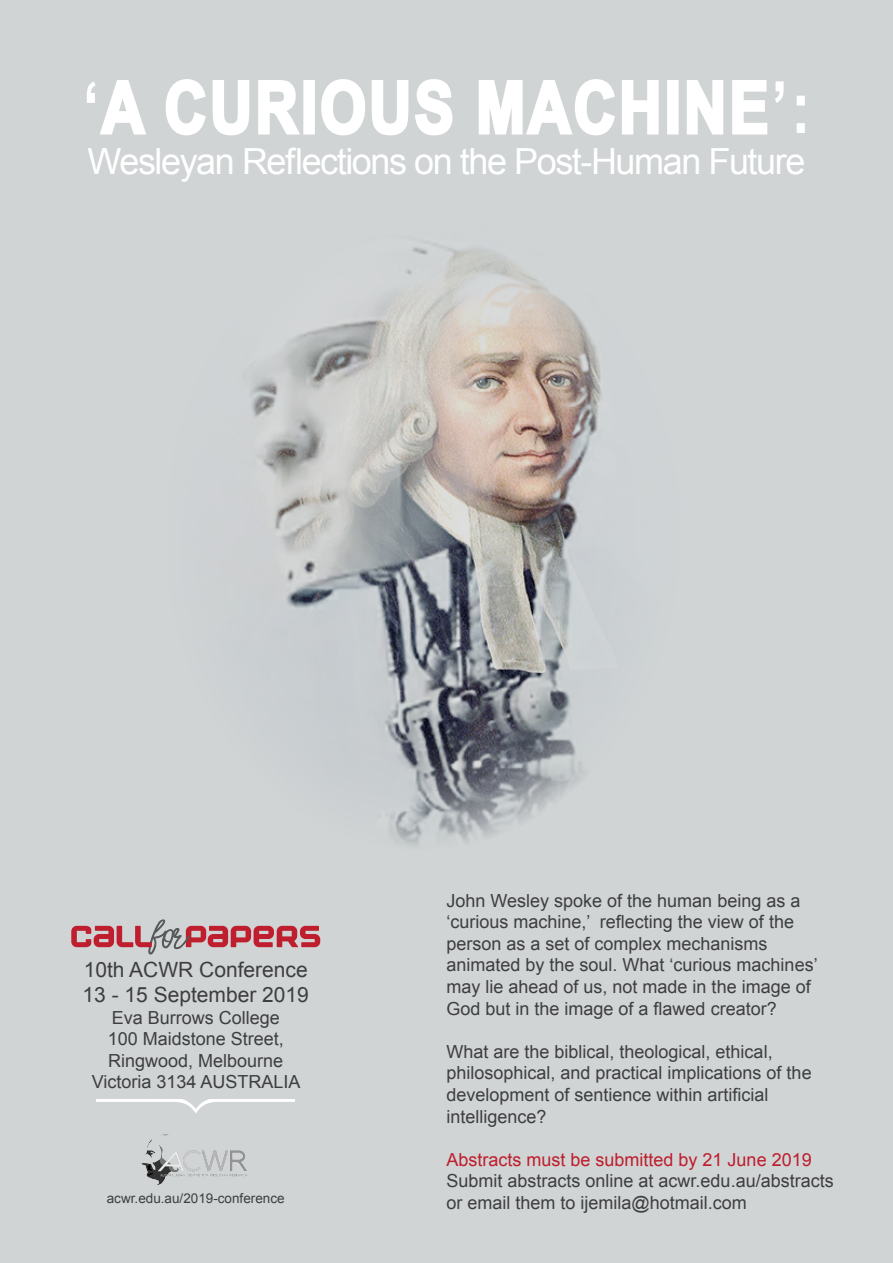
<style>
.page{position:relative;width:893px;height:1263px;background:#d0d4d5}
.page>*{position:absolute;margin:0;border:0;box-sizing:border-box;transform-origin:0 0}
.t1{font:700 72px "Arial Narrow";letter-spacing:.04em;color:#fff}
.t2{font:36px "Arial";letter-spacing:-.04em;color:#fff}
.t3{font:21px "Arial";color:#3e3e3f}
.t4{font:18px/21.6px "Arial";color:#3e3e3f}
.t5{font:18px "Arial";color:#be1d2c}
.t6{font:13.5px "Arial";color:#3e3e3f}
</style>
<div class="page">
<img style="left:251px;top:242px;width:351px;height:603px">
<svg style="left:100px;top:80px;width:46px;height:55px"></svg>
<svg style="left:165px;top:79px;width:85px;height:57px"></svg>
<svg style="left:258px;top:80px;width:42px;height:55px"></svg>
<div style="left:303px;top:80px;width:12px;height:54px;border:3px solid #fff"></div>
<svg style="left:321px;top:79px;width:132px;height:57px"></svg>
<svg style="left:478px;top:79px;width:181px;height:57px"></svg>
<div style="left:667px;top:80px;width:12px;height:54px;border:3px solid #fff"></div>
<svg style="left:687px;top:80px;width:37px;height:55px"></svg>
<svg style="left:732px;top:80px;width:36px;height:55px"></svg>
<svg style="left:71px;top:920px;width:249px;height:35px"></svg>
<img style="left:141px;top:1134px;width:106px;height:51px">
<svg style="left:97px;top:1100px;width:198px;height:14px"></svg>
<p class="t1" style="left:82px;top:53px;width:730px">‘A CURIOUS MACHINE’:</p>
<p class="t2" style="left:88px;top:137px;width:719px">Wesleyan Reflections on the Post-Human Future</p>
<p class="t3" style="left:84px;top:956px;width:226px">10th ACWR Conference</p>
<p class="t3" style="left:83px;top:981px;width:228px">13 - 15 September 2019</p>
<p class="t4" style="left:112px;top:1007px;width:170px">Eva Burrows College</p>
<p class="t4" style="left:108px;top:1028px;width:178px">100 Maidstone Street,</p>
<p class="t4" style="left:108px;top:1050px;width:177px">Ringwood, Melbourne</p>
<p class="t4" style="left:92px;top:1071px;width:210px">Victoria 3134 AUSTRALIA</p>
<p class="t4" style="left:446px;top:890px;width:355px">John Wesley spoke of the human being as a</p>
<p class="t4" style="left:446px;top:911px;width:349px">‘curious machine,’ reflecting the view of the</p>
<p class="t4" style="left:446px;top:933px;width:323px">person as a set of complex mechanisms</p>
<p class="t4" style="left:446px;top:954px;width:373px">animated by the soul. What ‘curious machines’</p>
<p class="t4" style="left:446px;top:976px;width:366px">may lie ahead of us, not made in the image of<br>God but in the image of a flawed creator?</p>
<p class="t4" style="left:446px;top:1041px;width:328px">What are the biblical, theological, ethical,</p>
<p class="t4" style="left:446px;top:1062px;width:367px">philosophical, and practical implications of the development of sentience within artificial</p>
<p class="t4" style="left:446px;top:1106px;width:102px">intelligence?</p>
<p class="t5" style="left:446px;top:1148px;width:367px">Abstracts must be submitted by 21 June 2019</p>
<p class="t4" style="left:446px;top:1170px;width:389px">Submit abstracts online at acwr.edu.au/abstracts</p>
<p class="t6" style="left:107px;top:1190px;width:179px">acwr.edu.au/2019-conference</p>
<p class="t4" style="left:446px;top:1192px;width:302px">or email them to ijemila@hotmail.com</p>
</div>
